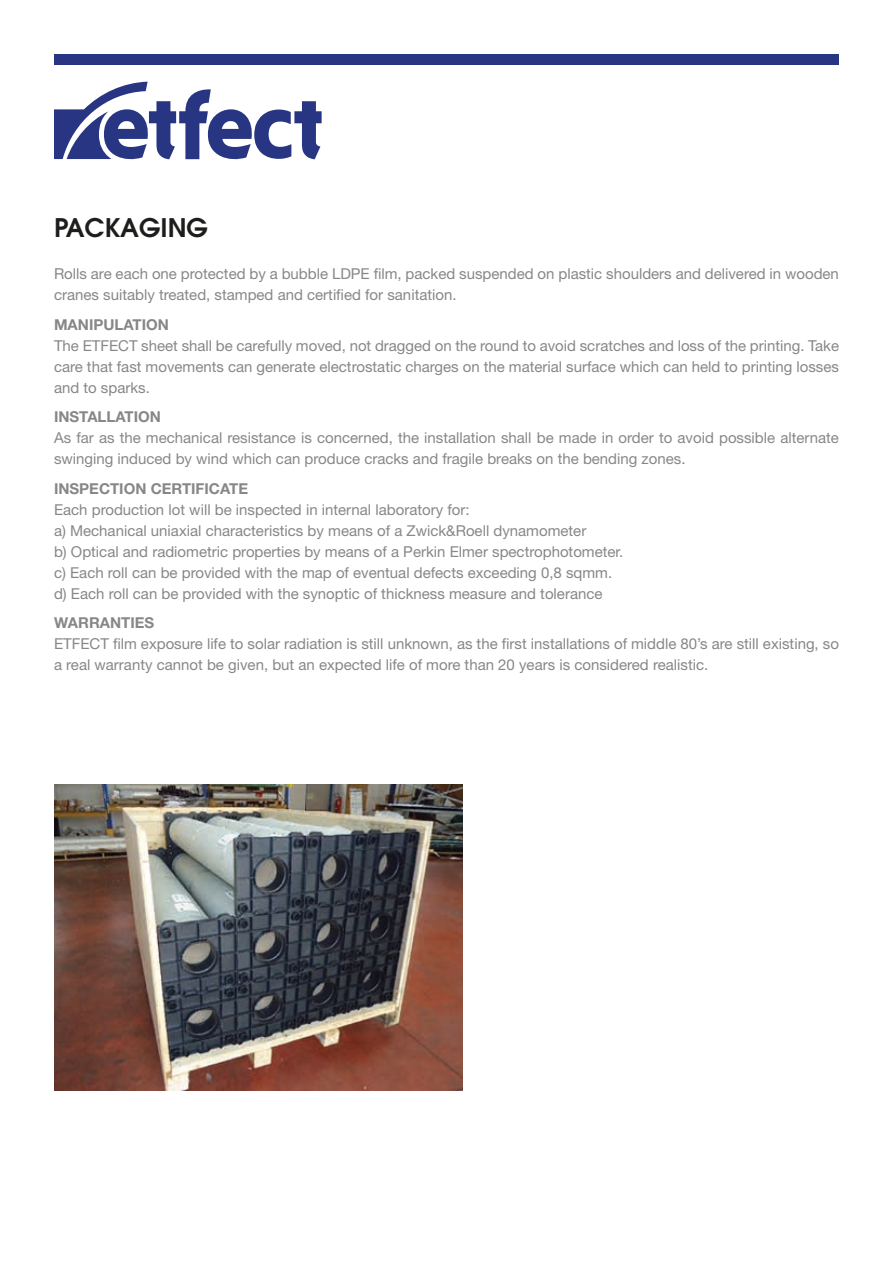
<style>
.page{position:relative;width:893px;height:1263px;background:#fff}
.page>*{position:absolute;margin:0;border:0;box-sizing:border-box;transform-origin:0 0}
.t1{font:600 25.5px "Avant Garde";color:#1d1d1b}
.t2{font:15px/21px "Helvetica Neue LT Std";color:#878787}
.t3{font:700 15px "Helvetica Neue LT Std";color:#878787}
</style>
<div class="page">
<img style="left:54px;top:784px;width:408px;height:307px">
<svg style="left:54px;top:82px;width:268px;height:78px"></svg>
<div style="left:54px;top:54px;width:785px;height:11px;background:#283583"></div>
<h1 class="t1" style="left:54px;top:211px;width:156px">PACKAGING</h1>
<p class="t2" style="left:54px;top:263px;width:786px">Rolls are each one protected by a bubble LDPE film, packed suspended on plastic shoulders and delivered in wooden cranes suitably treated, stamped and certified for sanitation.</p>
<p class="t3" style="left:54px;top:315px;width:116px">MANIPULATION</p>
<p class="t2" style="left:54px;top:335px;width:786px;text-align:justify">The ETFECT sheet shall be carefully moved, not dragged on the round to avoid scratches and loss of the printing. Take care that fast movements can generate electrostatic charges on the material surface which can held to printing losses and to sparks.</p>
<p class="t3" style="left:54px;top:408px;width:108px">INSTALLATION</p>
<p class="t2" style="left:54px;top:427px;width:786px">As far as the mechanical resistance is concerned, the installation shall be made in order to avoid possible alternate swinging induced by wind which can produce cracks and fragile breaks on the bending zones.</p>
<p class="t3" style="left:54px;top:479px;width:196px">INSPECTION CERTIFICATE</p>
<p class="t2" style="left:54px;top:499px;width:571px">Each production lot will be inspected in internal laboratory for:<br>a) Mechanical uniaxial characteristics by means of a Zwick&amp;Roell dynamometer<br>b) Optical and radiometric properties by means of a Perkin Elmer spectrophotometer. c) Each roll can be provided with the map of eventual defects exceeding 0,8 sqmm. d) Each roll can be provided with the synoptic of thickness measure and tolerance</p>
<p class="t3" style="left:54px;top:614px;width:102px">WARRANTIES</p>
<p class="t2" style="left:54px;top:633px;width:786px">ETFECT film exposure life to solar radiation is still unknown, as the first installations of middle 80’s are still existing, so a real warranty cannot be given, but an expected life of more than 20 years is considered realistic.</p>
</div>
